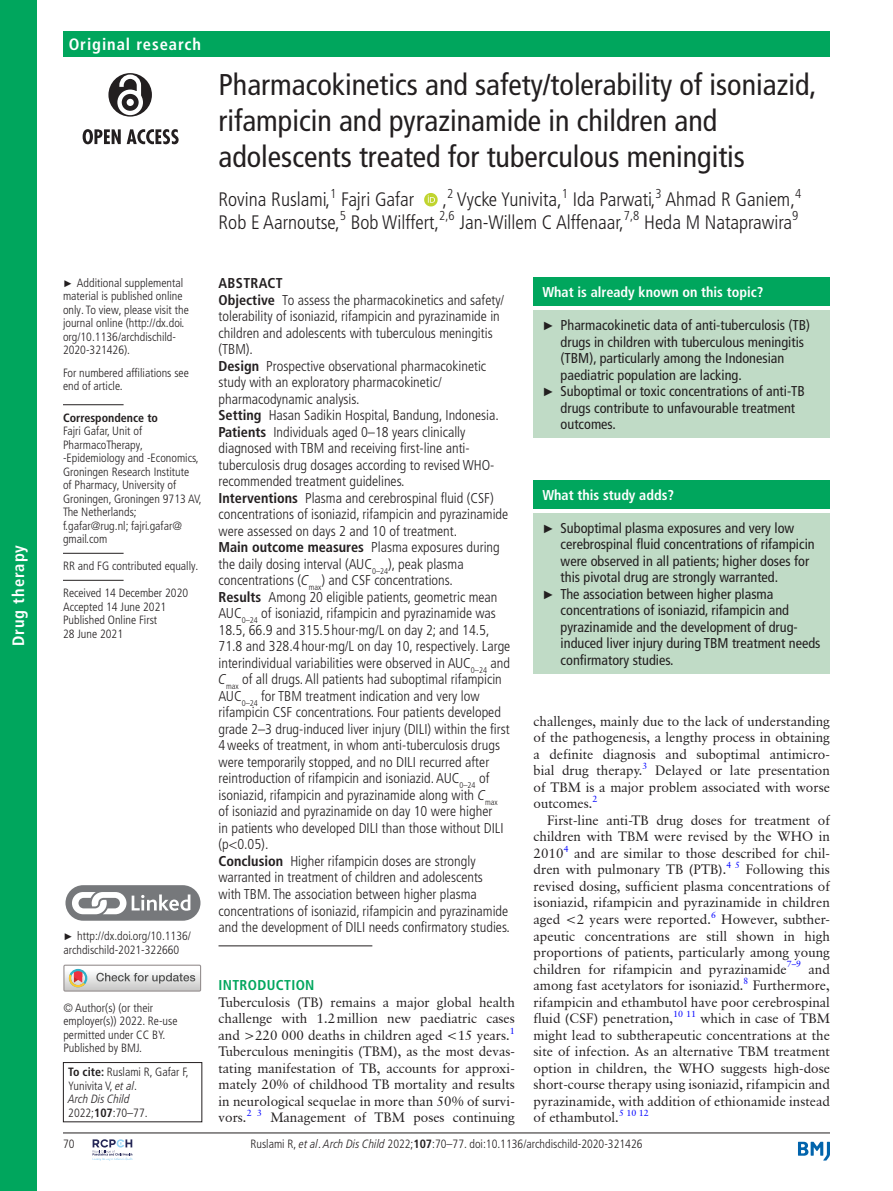
<style>
.page{position:relative;width:893px;height:1191px;background:#fff}
.page>*{position:absolute;margin:0;border:0;box-sizing:border-box;transform-origin:0 0}
.t1{font:condensed 30px/36px "Frutiger LT Pro";color:#231f20}
.t2{font:300 condensed 19.5px/22.5px "Frutiger LT Pro";color:#231f20;text-align:right}
.t3{font:700 condensed 16.5px "Frutiger LT Pro";letter-spacing:.055em;color:#fff}
.t4{font:300 condensed 14.25px/16.5px "Frutiger LT Pro";color:#231f20}
.t5{font:condensed 14.25px "Frutiger LT Pro";color:#231f20}
.t6{font:700 condensed 14.25px "Frutiger LT Pro";color:#fff}
.t7{font:700 condensed 14.25px "Frutiger LT Pro";letter-spacing:.025em;color:#00a65d}
.t8{font:13.5px/16.5px "Classical Garamond BT";color:#231f20;text-align:justify}
.t9{font:300 condensed 12px/13.5px "Frutiger LT Pro";color:#231f20}
.t10{font:700 condensed 12px "Frutiger LT Pro";color:#231f20}
.s1{font-family:"Arial";font-weight:400;font-stretch:normal;font-size:9.75px}
.s2{font-weight:700}
.s3{font-style:italic}
.s4{font-family:"Arial";font-stretch:normal;font-size:12px}
</style>
<div class="page">
<hr style="left:63px;top:1132px;width:767px;height:1px;background:#231f20">
<svg style="left:93px;top:1139px;width:40px;height:21px"></svg>
<svg style="left:798px;top:1141px;width:32px;height:19px"></svg>
<div style="left:0;top:0;width:36px;height:1191px;background:#00a65d"></div>
<div style="left:63px;top:31px;width:767px;height:25px;background:#00a65d"></div>
<svg style="left:424px;top:193px;width:14px;height:13px"></svg>
<div style="left:63px;top:1062px;width:139px;height:60px;border:1px solid #231f20"></div>
<hr style="left:63px;top:404px;width:61px;height:1px;background:#231f20">
<hr style="left:63px;top:553px;width:61px;height:1px;background:#231f20">
<hr style="left:63px;top:580px;width:61px;height:1px;background:#231f20">
<div style="left:63px;top:964px;width:138px;height:27px;border:1px solid #969090"></div>
<svg style="left:64px;top:965px;width:137px;height:26px"></svg>
<div style="left:65px;top:885px;width:135px;height:35px;background:#76787b;border-radius:18px"></div>
<svg style="left:132px;top:894px;width:58px;height:16px"></svg>
<svg style="left:72px;top:892px;width:54px;height:22px"></svg>
<hr style="left:219px;top:945px;width:153px;height:1px;background:#231f20">
<div style="left:534px;top:277px;width:296px;height:29px;background:#00a65d"></div>
<div style="left:534px;top:310px;width:296px;height:128px;background:#c0dbc6"></div>
<div style="left:534px;top:480px;width:296px;height:29px;background:#00a65d"></div>
<div style="left:534px;top:513px;width:296px;height:160px;background:#c0dbc6"></div>
<div style="left:108px;top:73px;width:44px;height:44px;background:#231f20;border-radius:50%"></div>
<svg style="left:83px;top:129px;width:38px;height:15px"></svg>
<svg style="left:127px;top:129px;width:52px;height:15px"></svg>
<svg style="left:115px;top:73px;width:30px;height:44px"></svg>
<div style="left:127px;top:99px;width:7px;height:7px;background:#fff;border-radius:50%"></div>
<p class="t3" style="left:9px;top:646px;width:103px;rotate:-90deg">Drug therapy</p>
<p class="t3" style="left:69px;top:34px;width:134px">Original research</p>
<p class="t9" style="left:63px;top:276px;width:127px"><span class="s1">►</span> Additional supplemental material is published online only. To view, please visit the journal online (http://dx.doi. org/10.1136/archdischild-<br>2020-321426).</p>
<p class="t9" style="left:63px;top:366px;width:127px">For numbered affiliations see end of article.</p>
<p class="t10" style="left:63px;top:410px;width:97px">Correspondence to</p>
<p class="t9" style="left:63px;top:424px;width:140px">Fajri Gafar, Unit of<br>PharmacoTherapy, -Epidemiology and -Economics,<br>Groningen Research Institute<br>of Pharmacy, University of<br>Groningen, Groningen 9713 AV,<br>The Netherlands; f.gafar@rug.nl; fajri.gafar@ gmail.com</p>
<p class="t9" style="left:63px;top:559px;width:137px">RR and FG contributed equally.</p>
<p class="t9" style="left:63px;top:586px;width:127px">Received 14 December 2020<br>Accepted 14 June 2021<br>Published Online First<br>28 June 2021</p>
<p class="t9" style="left:63px;top:929px;width:129px"><span class="s1">►</span> http://dx.doi.org/10.1136/ archdischild-2021-322660</p>
<p class="t9" style="left:63px;top:1000px;width:116px">© Author(s) (or their employer(s)) 2022. Re-use permitted under CC BY.<br>Published by BMJ.</p>
<p class="t9" style="left:68px;top:1065px;width:122px"><span class="s2">To cite:</span> Ruslami R, Gafar F,<br>Yunivita V, <span class="s3">et al</span>.<br><span class="s3">Arch Dis Child<br></span>2022;<span class="s2">107</span>:70–77.</p>
<h1 class="t1" style="left:219px;top:66px;width:600px">Pharmacokinetics and safety/tolerability of isoniazid, rifampicin and pyrazinamide in children and adolescents treated for tuberculous meningitis</h1>
<h2 class="t2" style="left:219px;top:189px;width:197px">Rovina Ruslami,<sup>1</sup> Fajri Gafar</h2>
<h2 class="t2" style="left:219px;top:189px;width:584px">,<sup>2</sup> Vycke Yunivita,<sup>1</sup> Ida Parwati,<sup>3</sup> Ahmad R Ganiem,<sup>4<br></sup>Rob E Aarnoutse,<sup>5</sup> Bob Wilffert,<sup>2,6</sup> Jan-Willem C Alffenaar,<sup>7,8</sup> Heda M Nataprawira<sup>9</sup></h2>
<p class="t4" style="left:219px;top:275px;width:293px"><span class="s2">ABSTRACT<br>Objective</span> To assess the pharmacokinetics and safety/ tolerability of isoniazid, rifampicin and pyrazinamide in children and adolescents with tuberculous meningitis (TBM).<br><span class="s2">Design</span> Prospective observational pharmacokinetic study with an exploratory pharmacokinetic/ pharmacodynamic analysis.<br><span class="s2">Setting</span> Hasan Sadikin Hospital, Bandung, Indonesia.<br><span class="s2">Patients</span> Individuals aged 0–18 years clinically diagnosed with TBM and receiving first-line anti&shy;tuberculosis drug dosages according to revised WHO&shy;recommended treatment guidelines.<br><span class="s2">Interventions</span> Plasma and cerebrospinal fluid (CSF) concentrations of isoniazid, rifampicin and pyrazinamide were assessed on days 2 and 10 of treatment.<br><span class="s2">Main outcome measures</span> Plasma exposures during the daily dosing interval (AUC<sub>0–24</sub>), peak plasma concentrations (<span class="s3">C</span><sub>max</sub>) and CSF concentrations.<br><span class="s2">Results</span> Among 20 eligible patients, geometric mean AUC<sub>0–24</sub> of isoniazid, rifampicin and pyrazinamide was 18.5, 66.9 and 315.5 hour∙mg/L on day 2; and 14.5, 71.8 and 328.4 hour∙mg/L on day 10, respectively. Large interindividual variabilities were observed in AUC<sub>0–24</sub> and <span class="s3">C</span><sub>max</sub> of all drugs. All patients had suboptimal rifampicin AUC<sub>0–24</sub> for TBM treatment indication and very low rifampicin CSF concentrations. Four patients developed grade 2–3 drug-induced liver injury (DILI) within the first 4weeks of treatment, in whom anti-tuberculosis drugs were temporarily stopped, and no DILI recurred after reintroduction of rifampicin and isoniazid. AUC<sub>0–24</sub> of isoniazid, rifampicin and pyrazinamide along with <span class="s3">C</span><sub>max </sub>of isoniazid and pyrazinamide on day 10 were higher<br>in patients who developed DILI than those without DILI (p&lt;0.05).<br><span class="s2">Conclusion</span> Higher rifampicin doses are strongly warranted in treatment of children and adolescents<br>with TBM. The association between higher plasma concentrations of isoniazid, rifampicin and pyrazinamide and the development of DILI needs confirmatory studies.</p>
<p class="t7" style="left:219px;top:976px;width:98px">INTRODUCTION</p>
<p class="t8" style="left:219px;top:993px;width:298px">Tuberculosis (TB) remains a major global health challenge with 1.2million new paediatric cases and &gt;220 000 deaths in children aged &lt;15 years.<sup>1<br></sup>Tuberculous meningitis (TBM), as the most devas&shy;tating manifestation of TB, accounts for approxi&shy;mately 20% of childhood TB mortality and results in neurological sequelae in more than 50% of survi&shy;vors.<sup>2</sup> <sup>3</sup> Management of TBM poses continuing</p>
<p class="t6" style="left:543px;top:284px;width:222px">What is already known on this topic?</p>
<p class="t5" style="left:543px;top:317px;width:269px"><span class="s4">►</span> Pharmacokinetic data of anti-tuberculosis (TB)</p>
<p class="t5" style="left:561px;top:333px;width:245px">drugs in children with tuberculous meningitis</p>
<p class="t5" style="left:561px;top:350px;width:225px">(TBM), particularly among the Indonesian</p>
<p class="t5" style="left:561px;top:366px;width:183px">paediatric population are lacking.</p>
<p class="t5" style="left:543px;top:383px;width:264px"><span class="s4">►</span> Suboptimal or toxic concentrations of anti-TB</p>
<p class="t5" style="left:561px;top:399px;width:236px">drugs contribute to unfavourable treatment</p>
<p class="t5" style="left:561px;top:416px;width:57px">outcomes.</p>
<p class="t6" style="left:543px;top:486px;width:133px">What this study adds?</p>
<p class="t5" style="left:543px;top:519px;width:253px"><span class="s4">►</span> Suboptimal plasma exposures and very low</p>
<p class="t5" style="left:561px;top:536px;width:256px">cerebrospinal fluid concentrations of rifampicin</p>
<p class="t5" style="left:561px;top:552px;width:250px">were observed in all patients; higher doses for</p>
<p class="t5" style="left:561px;top:569px;width:219px">this pivotal drug are strongly warranted.</p>
<p class="t5" style="left:543px;top:585px;width:232px"><span class="s4">►</span> The association between higher plasma</p>
<p class="t5" style="left:561px;top:602px;width:230px">concentrations of isoniazid, rifampicin and</p>
<p class="t5" style="left:561px;top:618px;width:239px">pyrazinamide and the development of drug-</p>
<p class="t5" style="left:561px;top:635px;width:261px">induced liver injury during TBM treatment needs</p>
<p class="t5" style="left:561px;top:651px;width:114px">confirmatory studies.</p>
<p class="t8" style="left:534px;top:713px;width:298px">challenges, mainly due to the lack of understanding of the pathogenesis, a lengthy process in obtaining a definite diagnosis and suboptimal antimicro&shy;bial drug therapy.<sup>3</sup></p>
<p class="t8" style="left:534px;top:762px;width:298px;text-indent:121px">Delayed or late presentation of TBM is a major problem associated with worse outcomes.<sup>2</sup></p>
<p class="t8" style="left:534px;top:812px;width:298px;text-indent:14px">First-line anti-TB drug doses for treatment of children with TBM were revised by the WHO in 2010<sup>4</sup> and are similar to those described for chil&shy;dren with pulmonary TB (PTB).<sup>4</sup> <sup>5</sup> Following this revised dosing, sufficient plasma concentrations of isoniazid, rifampicin and pyrazinamide in children aged &lt;2 years were reported.<sup>6</sup> However, subther&shy;apeutic concentrations are still shown in high proportions of patients, particularly among young children for rifampicin and pyrazinamide<sup>7–9</sup></p>
<p class="t8" style="left:534px;top:960px;width:298px;text-indent:275px">and among fast acetylators for isoniazid.<sup>8</sup> Furthermore, rifampicin and ethambutol have poor cerebrospinal fluid (CSF) penetration,<sup>10</sup> <sup>11</sup> which in case of TBM might lead to subtherapeutic concentrations at the site of infection. As an alternative TBM treatment option in children, the WHO suggests high-dose short-course therapy using isoniazid, rifampicin and pyrazinamide, with addition of ethionamide instead of ethambutol.<sup>5</sup> <sup>10</sup> <sup>12</sup></p>
<p class="t9" style="left:63px;top:1136px;width:13px">70</p>
<p class="t9" style="left:250px;top:1136px;width:394px">Ruslami R, <span class="s3">et al</span>. <span class="s3">Arch Dis Child</span> 2022;<span class="s2">107</span>:70–77. doi:10.1136/archdischild-2020-321426</p>
</div>
